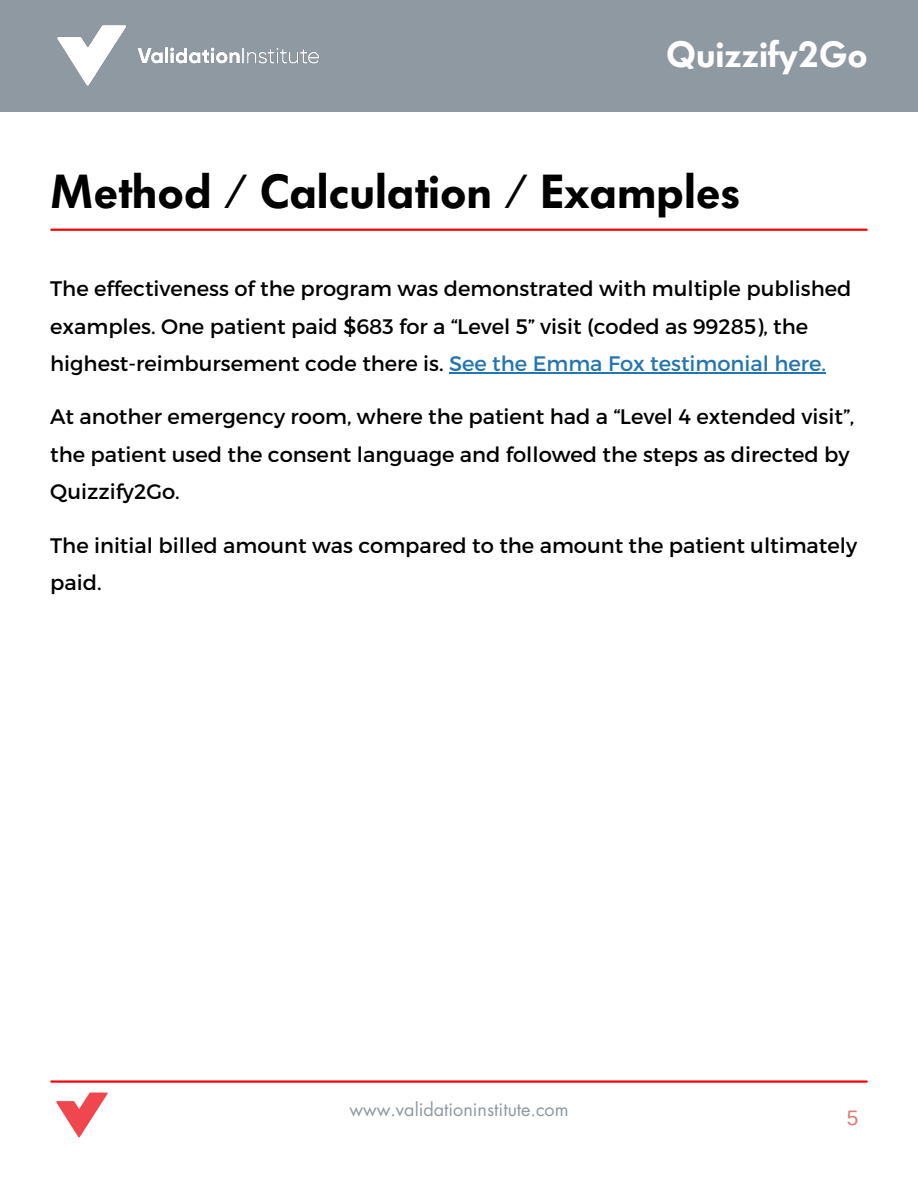
<style>
.page{position:relative;width:918px;height:1188px;background:#fff}
.page>*{position:absolute;margin:0;border:0;box-sizing:border-box;transform-origin:0 0}
.t1{font:600 47.25px "Futura BQ";color:#000}
.t2{font:600 36px "Futura BQ";color:#fff}
.t3{font:21px/37.5px "Montserrat";color:#000}
.t4{font:21px "Arimo";color:#d97f76}
.t5{font:18px "Futura LT";color:#8e99a2}
.s1{color:#2475b0}
</style>
<div class="page">
<div style="left:0;top:0;width:918px;height:112px;background:#8e99a2"></div>
<img style="left:57px;top:25px;width:262px;height:61px">
<hr style="left:51px;top:1080px;width:816px;height:3px;background:#f00">
<img style="left:56px;top:1092px;width:52px;height:46px">
<hr style="left:449px;top:373px;width:377px;height:1px;background:#2475b0">
<hr style="left:51px;top:229px;width:816px;height:2px;background:#f00">
<h3 class="t2" style="left:666px;top:33px;width:203px">Quizzify2Go</h3>
<h3 class="t1" style="left:50px;top:164px;width:692px">Method / Calculation / Examples</h3>
<p class="t3" style="left:50px;top:269px;width:803px">The effectiveness of the program was demonstrated with multiple published examples. One patient paid $683 for a “Level 5” visit (coded as 99285), the highest-reimbursement code there is. <span class="s1">See the Emma Fox testimonial here.</span></p>
<h2 class="t3" style="left:50px;top:397px;width:806px">At another emergency room, where the patient had a “Level 4 extended visit”, the patient used the consent language and followed the steps as directed by<br>Quizzify2Go.</h2>
<h1 class="t3" style="left:50px;top:525px;width:809px">The initial billed amount was compared to the amount the patient ultimately paid.</h1>
<p class="t5" style="left:349px;top:1098px;width:221px">www.validationinstitute.com</p>
<h3 class="t4" style="left:847px;top:1106px;width:13px">5</h3>
</div>
